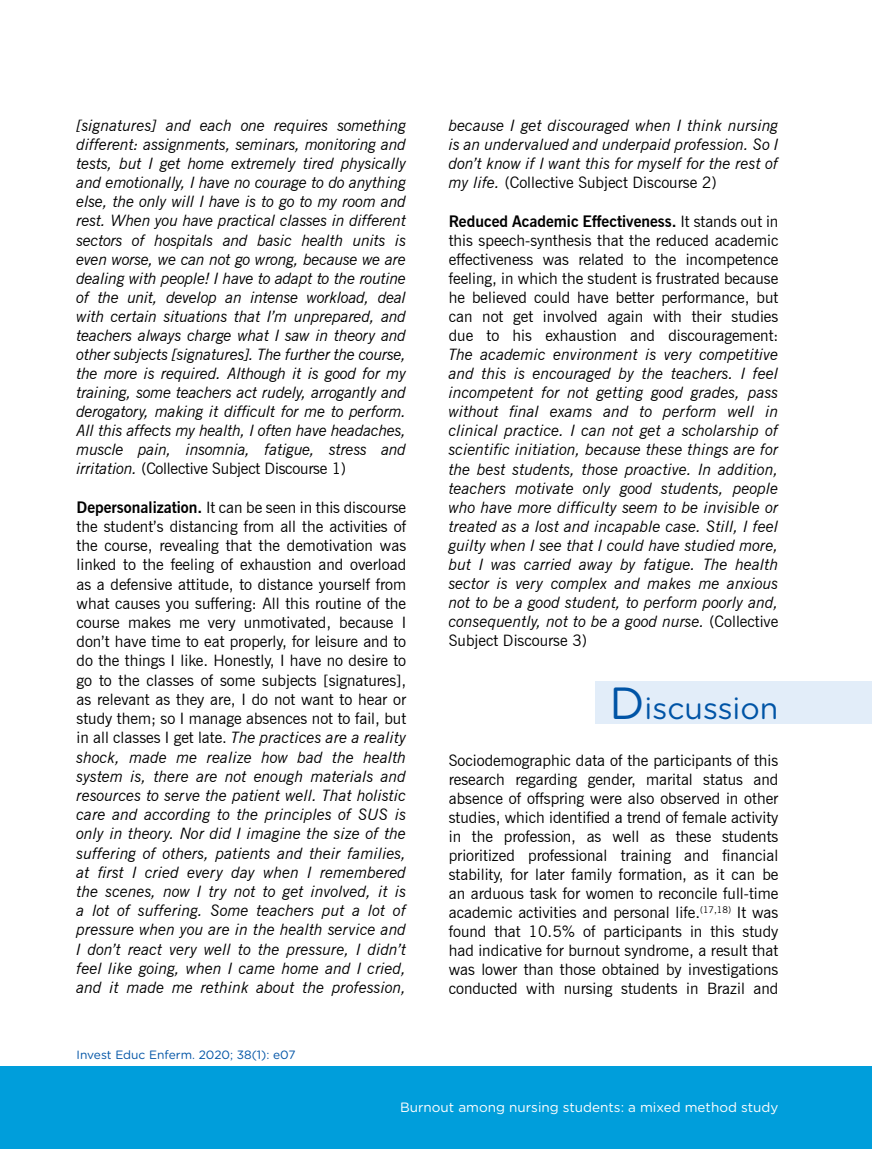
<style>
.page{position:relative;width:872px;height:1149px;background:#fff}
.page>*{position:absolute;margin:0;border:0;box-sizing:border-box;transform-origin:0 0}
.t1{font:30px "Gotham Rounded";color:#0054a6}
.t2{font:italic 15.75px/19px "News Gothic BT";color:#000;text-align:justify}
.t3{font:15.75px/19px "News Gothic BT";color:#000;text-align:justify}
.t4{font:13.5px "Gotham Rounded";color:#fff}
.t5{font:12px "Gotham Rounded";color:#0054a6}
.s1{font-style:normal}
.s2{font-weight:700;font-style:normal}
.s3{font-weight:700}
.s4{font-size:45px}
</style>
<div class="page">
<div style="left:0;top:1065px;width:871px;height:83px;background:#009edb"></div>
<div style="left:595px;top:681px;width:277px;height:42px;background:#e2edf9"></div>
<p class="t2" style="left:77px;top:116px;width:331px">[signatures] and each one requires something different: assignments, seminars, monitoring and tests, but I get home extremely tired physically and emotionally, I have no courage to do anything else, the only will I have is to go to my room and rest. When you have practical classes in different sectors of hospitals and basic health units is even worse, we can not go wrong, because we are dealing with people! I have to adapt to the routine of the unit, develop an intense workload, deal with certain situations that I’m unprepared, and teachers always charge what I saw in theory and other subjects [signatures]. The further the course, the more is required. Although it is good for my training, some teachers act rudely, arrogantly and derogatory, making it difficult for me to perform.<br>All this affects my health, I often have headaches, muscle pain, insomnia, fatigue, stress and irritation. <span class="s1">(Collective Subject Discourse 1)</span></p>
<p class="t2" style="left:77px;top:497px;width:331px"><span class="s2">Depersonalization.</span> <span class="s1">It can be seen in this discourse the student’s distancing from all the activities of the course, revealing that the demotivation was linked to the feeling of exhaustion and overload as a defensive attitude, to distance yourself from what causes you suffering: All this routine of the course makes me very unmotivated, because I don’t have time to eat properly, for leisure and to do the things I like. Honestly, I have no desire to go to the classes of some subjects [signatures], as relevant as they are, I do not want to hear or study them; so I manage absences not to fail, but in all classes I get late.</span> The practices are a reality shock, made me realize how bad the health system is, there are not enough materials and resources to serve the patient well. That holistic care and according to the principles of SUS is only in theory. Nor did I imagine the size of the suffering of others, patients and their families, at first I cried every day when I remembered the scenes, now I try not to get involved, it is a lot of suffering. Some teachers put a lot of pressure when you are in the health service and I don’t react very well to the pressure, I didn’t feel like going, when I came home and I cried, and it made me rethink about the profession,</p>
<p class="t5" style="left:77px;top:1046px;width:220px">Invest Educ Enferm. 2020; 38(1): e07</p>
<p class="t2" style="left:449px;top:116px;width:331px">because I get discouraged when I think nursing is an undervalued and underpaid profession. So I don’t know if I want this for myself for the rest of my life. <span class="s1">(Collective Subject Discourse 2)</span></p>
<p class="t3" style="left:449px;top:211px;width:331px"><span class="s3">Reduced Academic Effectiveness.</span> It stands out in this speech-synthesis that the reduced academic effectiveness was related to the incompetence feeling, in which the student is frustrated because he believed could have better performance, but can not get involved again with their studies due to his exhaustion and discouragement:</p>
<p class="t2" style="left:449px;top:345px;width:331px">The academic environment is very competitive and this is encouraged by the teachers. I feel incompetent for not getting good grades, pass without final exams and to perform well in clinical practice. I can not get a scholarship of scientific initiation, because these things are for the best students, those proactive. In addition, teachers motivate only good students, people who have more difficulty seem to be invisible or treated as a lost and incapable case. Still, I feel guilty when I see that I could have studied more, but I was carried away by fatigue. The health sector is very complex and makes me anxious not to be a good student, to perform poorly and, consequently, not to be a good nurse. <span class="s1">(Collective Subject Discourse 3)</span></p>
<h1 class="t1" style="left:609px;top:687px;width:170px"><span class="s4">D</span>iscussion</h1>
<p class="t3" style="left:449px;top:750px;width:331px">Sociodemographic data of the participants of this research regarding gender, marital status and absence of offspring were also observed in other studies, which identified a trend of female activity in the profession, as well as these students prioritized professional training and financial stability, for later family formation, as it can be an arduous task for women to reconcile full-time academic activities and personal life.<sup>(17,18)</sup> It was found that 10.5% of participants in this study had indicative for burnout syndrome, a result that was lower than those obtained by investigations conducted with nursing students in Brazil and</p>
<p class="t4" style="left:400px;top:1097px;width:380px">Burnout among nursing students: a mixed method study</p>
</div>
